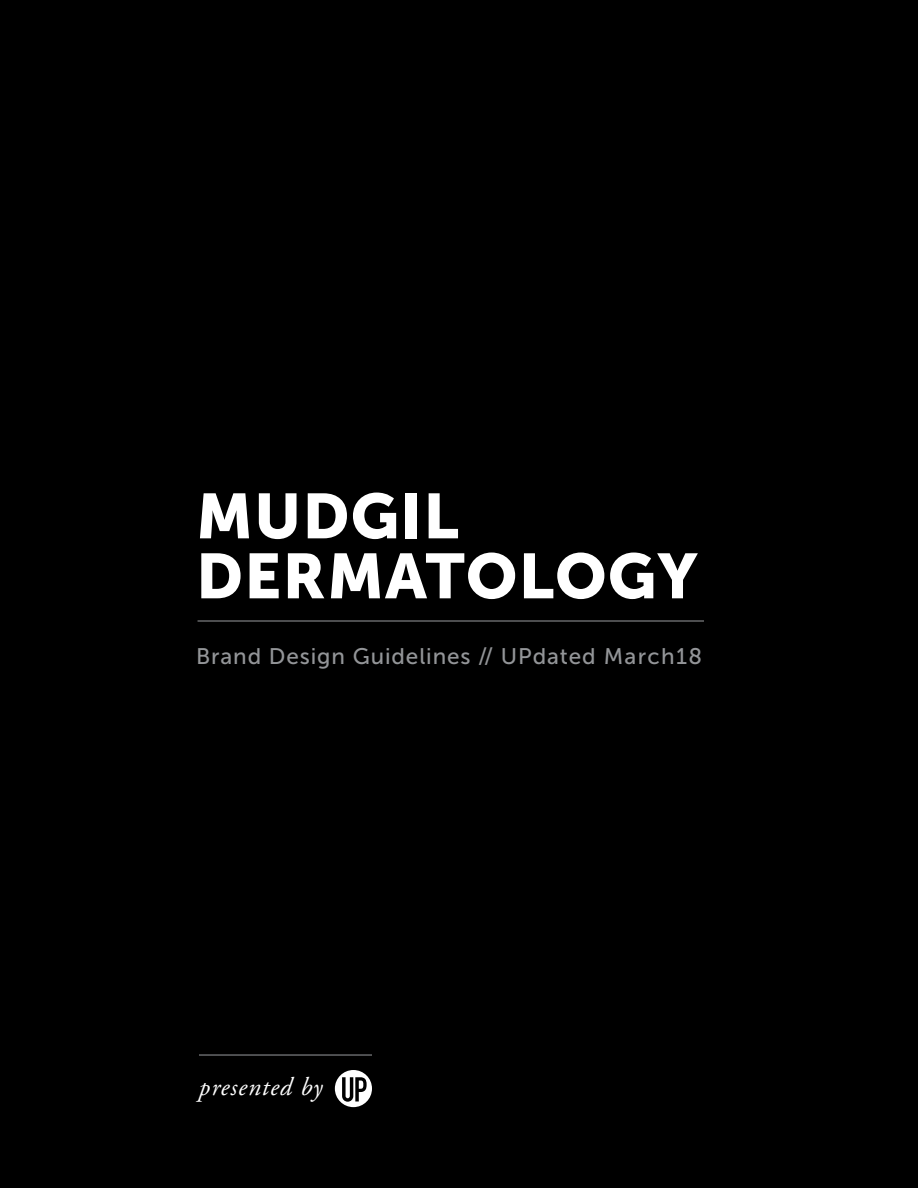
<style>
.page{position:relative;width:918px;height:1188px;background:#000}
.page>*{position:absolute;margin:0;border:0;box-sizing:border-box;transform-origin:0 0}
.t1{font:63px/60px "Museo Sans 900";letter-spacing:.02em;color:#fff}
.t2{font:italic 25.5px "Adobe Garamond Pro";letter-spacing:.04em;color:#fff}
.t3{font:22.5px "Museo Sans 500";letter-spacing:.04em;color:#939598}
</style>
<div class="page">
<svg style="left:335px;top:1070px;width:37px;height:37px"></svg>
<hr style="left:199px;top:1054px;width:173px;height:2px;background:#939598">
<hr style="left:198px;top:620px;width:506px;height:2px;background:#939598">
<h1 class="t1" style="left:196px;top:486px;width:503px">MUDGIL<br>DERMATOLOGY</h1>
<p class="t3" style="left:196px;top:644px;width:508px">Brand Design Guidelines // UPdated March18</p>
<p class="t2" style="left:199px;top:1071px;width:125px">presented by</p>
</div>
